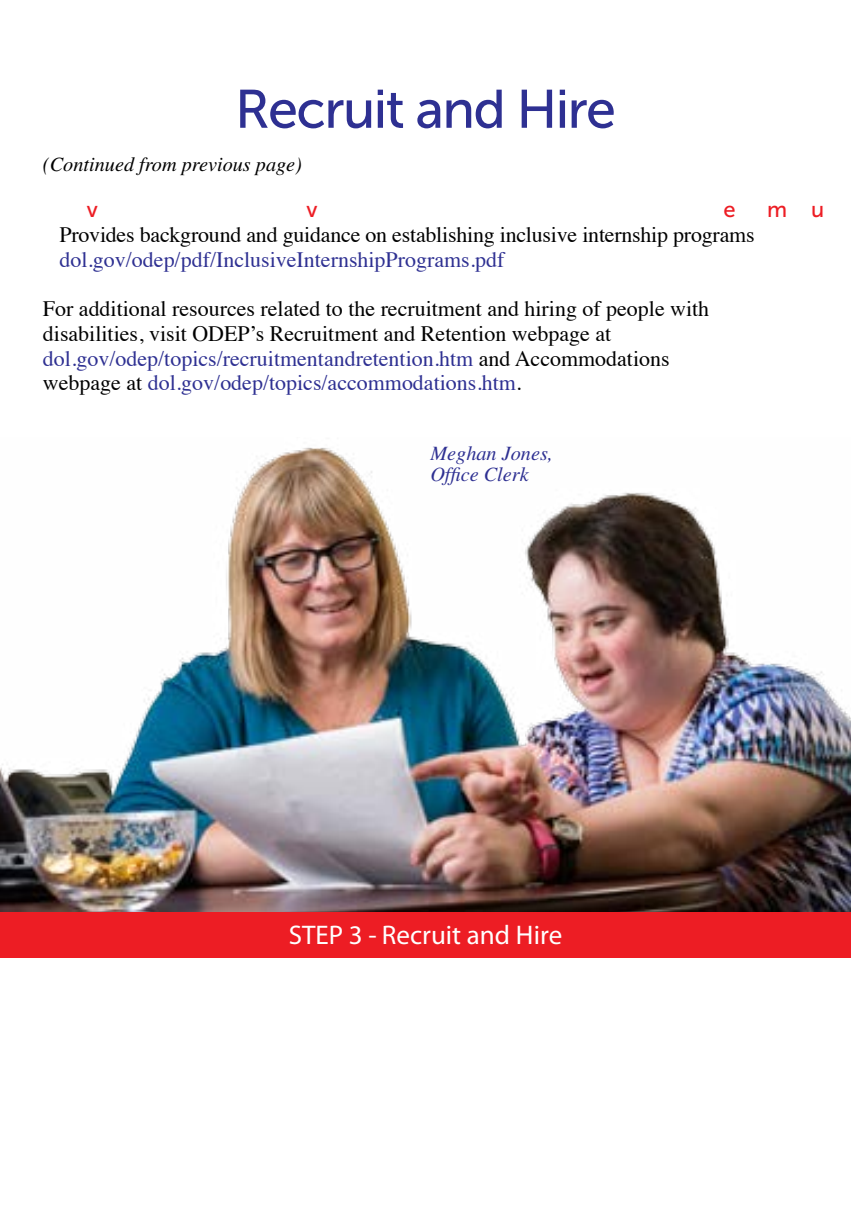
<style>
.page{position:relative;width:851px;height:1215px;background:#fff}
.page>*{position:absolute;margin:0;border:0;box-sizing:border-box;transform-origin:0 0}
.t1{font:54px "Museo Sans 500";letter-spacing:-.03em;color:#2e3092}
.t2{font:27px "Myriad Pro";color:#fff}
.t3{font:22.05px/24.8px "Times";color:#000}
.t4{font:22.05px "Times";color:#2e3092}
.t5{font:italic 20.25px "Times";color:#000}
.t6{font:italic 20.25px/21.4px "Times";color:#2e3092}
.s1{color:#2e3092}
</style>
<div class="page">
<img style="left:0;top:447px;width:850px;height:465px">
<div style="left:0;top:912px;width:850px;height:45px;background:#ed1d24"></div>
<h1 class="t1" style="left:235px;top:80px;width:382px">Recruit and Hire</h1>
<p class="t5" style="left:43px;top:153px;width:260px">(Continued from previous page)</p>
<p class="t3" style="left:59px;top:224px;width:696px">Provides background and guidance on establishing inclusive internship programs</p>
<p class="t4" style="left:59px;top:250px;width:446px">dol.gov/odep/pdf/InclusiveInternshipPrograms.pdf</p>
<p class="t3" style="left:43px;top:298px;width:667px">For additional resources related to the recruitment and hiring of people with disabilities, visit ODEP’s Recruitment and Retention webpage at <span class="s1">dol.gov/odep/topics/recruitmentandretention.htm</span> and Accommodations webpage at <span class="s1">dol.gov/odep/topics/accommodations.htm</span>.</p>
<p class="t6" style="left:430px;top:442px;width:124px">Meghan Jones,<br>Office Clerk</p>
<p class="t2" style="left:289px;top:918px;width:275px">STEP 3 - Recruit and Hire</p>
</div>
